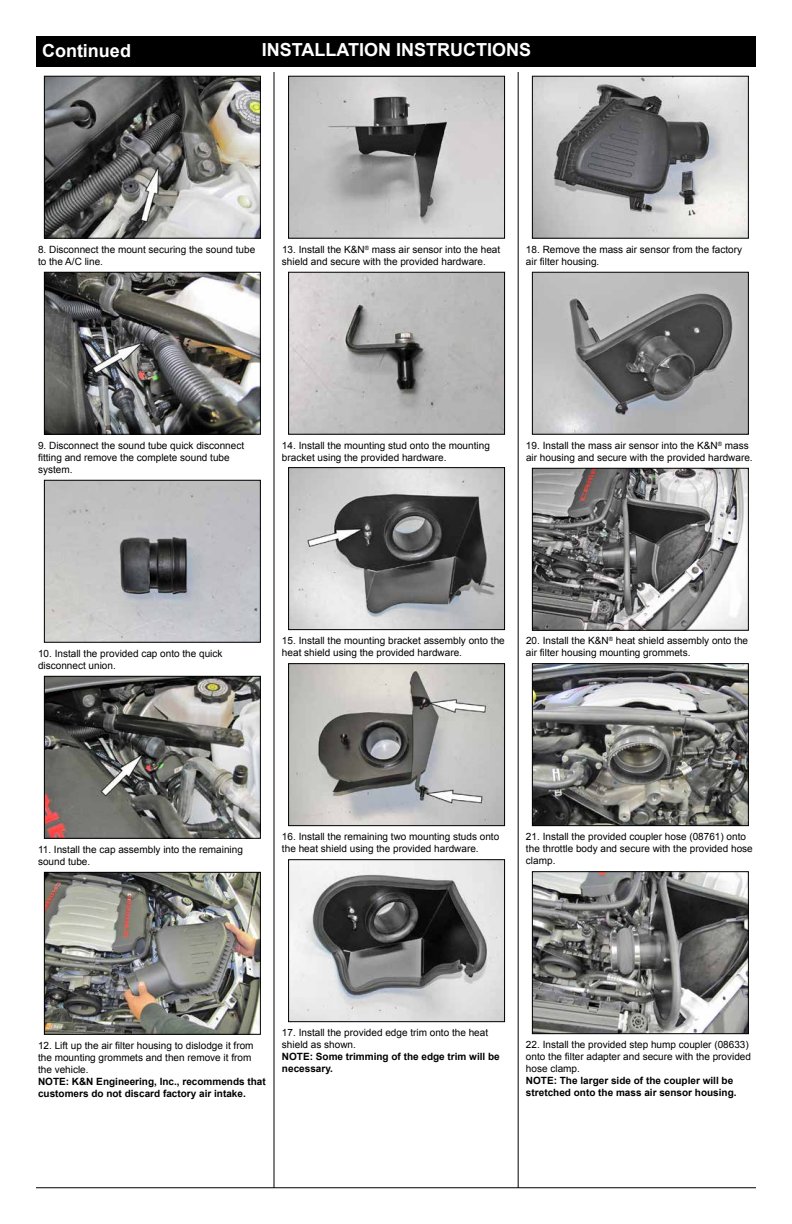
<style>
.page{position:relative;width:792px;height:1224px;background:#fff}
.page>*{position:absolute;margin:0;border:0;box-sizing:border-box;transform-origin:0 0}
.t1{font:700 18px "Arial";color:#fff}
.t2{font:10px/12px "Arial";color:#000}
.t3{font:700 10px/12px "Arial";color:#000}
</style>
<div class="page">
<div style="left:36px;top:36px;width:720px;height:31px;background:#000"></div>
<hr style="left:274px;top:72px;width:1px;height:1116px;background:#000">
<hr style="left:518px;top:72px;width:1px;height:1116px;background:#000">
<hr style="left:36px;top:1188px;width:720px;height:1px;background:#000">
<img style="left:46px;top:78px;width:213px;height:159px">
<div style="left:44px;top:76px;width:217px;height:163px;border:1px solid #000"></div>
<img style="left:46px;top:274px;width:213px;height:159px">
<div style="left:44px;top:272px;width:217px;height:163px;border:1px solid #000"></div>
<img style="left:290px;top:469px;width:213px;height:159px">
<div style="left:288px;top:467px;width:217px;height:163px;border:1px solid #000"></div>
<img style="left:290px;top:665px;width:213px;height:159px">
<div style="left:288px;top:663px;width:217px;height:163px;border:1px solid #000"></div>
<img style="left:290px;top:861px;width:213px;height:159px">
<div style="left:288px;top:859px;width:217px;height:163px;border:1px solid #000"></div>
<img style="left:534px;top:78px;width:213px;height:159px">
<div style="left:532px;top:76px;width:217px;height:163px;border:1px solid #000"></div>
<img style="left:534px;top:274px;width:213px;height:159px">
<div style="left:532px;top:272px;width:217px;height:163px;border:1px solid #000"></div>
<img style="left:534px;top:470px;width:213px;height:159px">
<div style="left:532px;top:468px;width:217px;height:163px;border:1px solid #000"></div>
<img style="left:534px;top:665px;width:213px;height:159px">
<div style="left:532px;top:663px;width:217px;height:163px;border:1px solid #000"></div>
<img style="left:534px;top:873px;width:213px;height:159px">
<div style="left:532px;top:871px;width:217px;height:163px;border:1px solid #000"></div>
<img style="left:290px;top:274px;width:213px;height:159px">
<div style="left:288px;top:272px;width:217px;height:163px;border:1px solid #000"></div>
<img style="left:46px;top:482px;width:213px;height:159px">
<div style="left:44px;top:480px;width:217px;height:163px;border:1px solid #000"></div>
<img style="left:46px;top:678px;width:213px;height:159px">
<div style="left:44px;top:676px;width:217px;height:163px;border:1px solid #000"></div>
<img style="left:46px;top:874px;width:213px;height:159px">
<div style="left:44px;top:872px;width:217px;height:163px;border:1px solid #000"></div>
<img style="left:290px;top:78px;width:213px;height:159px">
<div style="left:288px;top:76px;width:217px;height:163px;border:1px solid #000"></div>
<h1 class="t1" style="left:42px;top:38px;width:90px">Continued</h1>
<h1 class="t1" style="left:262px;top:37px;width:271px">INSTALLATION INSTRUCTIONS</h1>
<p class="t2" style="left:38px;top:243px;width:219px">8. Disconnect the mount securing the sound tube to the A/C line.</p>
<p class="t2" style="left:282px;top:243px;width:220px">13. Install the K&amp;N<sup>®</sup> mass air sensor into the heat shield and secure with the provided hardware.</p>
<p class="t2" style="left:526px;top:243px;width:218px">18. Remove the mass air sensor from the factory air filter housing.</p>
<p class="t2" style="left:38px;top:439px;width:208px">9. Disconnect the sound tube quick disconnect fitting and remove the complete sound tube system.</p>
<p class="t2" style="left:282px;top:439px;width:209px">14. Install the mounting stud onto the mounting bracket using the provided hardware.</p>
<p class="t2" style="left:526px;top:439px;width:228px">19. Install the mass air sensor into the K&amp;N<sup>®</sup> mass air housing and secure with the provided hardware.</p>
<p class="t2" style="left:38px;top:648px;width:186px">10. Install the provided cap onto the quick disconnect union.</p>
<p class="t2" style="left:282px;top:635px;width:224px">15. Install the mounting bracket assembly onto the heat shield using the provided hardware.</p>
<p class="t2" style="left:526px;top:635px;width:224px">20. Install the K&amp;N<sup>®</sup> heat shield assembly onto the air filter housing mounting grommets.</p>
<p class="t2" style="left:38px;top:844px;width:206px">11. Install the cap assembly into the remaining sound tube.</p>
<p class="t2" style="left:282px;top:831px;width:219px">16. Install the remaining two mounting studs onto the heat shield using the provided hardware.</p>
<p class="t2" style="left:526px;top:831px;width:228px">21. Install the provided coupler hose (08761) onto the throttle body and secure with the provided hose clamp.</p>
<p class="t2" style="left:38px;top:1040px;width:217px">12. Lift up the air filter housing to dislodge it from the mounting grommets and then remove it from the vehicle.</p>
<p class="t3" style="left:38px;top:1076px;width:229px">NOTE: K&amp;N Engineering, Inc., recommends that customers do not discard factory air intake.</p>
<p class="t2" style="left:282px;top:1027px;width:208px">17. Install the provided edge trim onto the heat shield as shown.</p>
<p class="t3" style="left:282px;top:1051px;width:219px">NOTE: Some trimming of the edge trim will be necessary.</p>
<p class="t2" style="left:526px;top:1039px;width:227px">22. Install the provided step hump coupler (08633) onto the filter adapter and secure with the provided hose clamp.</p>
<p class="t3" style="left:526px;top:1075px;width:212px">NOTE: The larger side of the coupler will be stretched onto the mass air sensor housing.</p>
</div>
